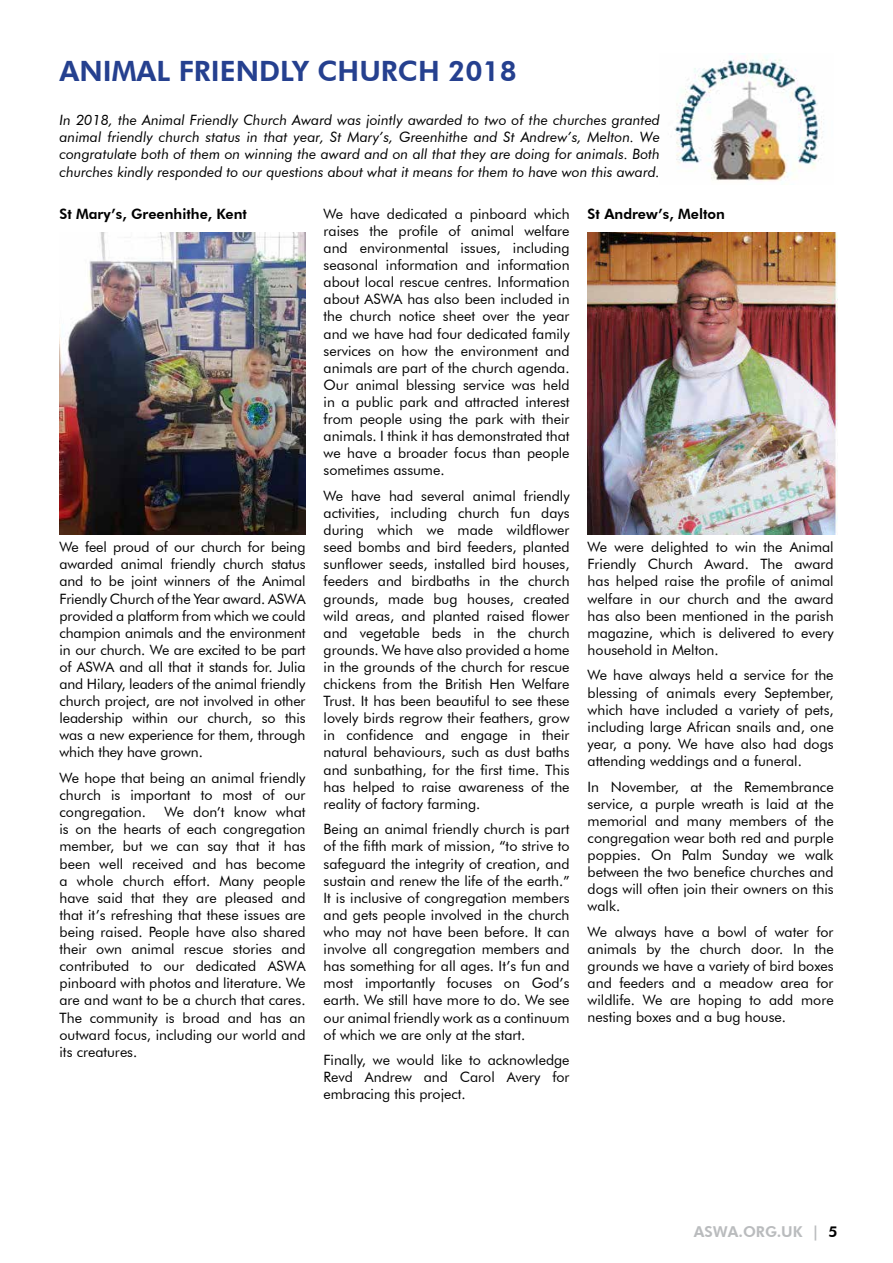
<style>
.page{position:relative;width:893px;height:1263px;background:#fff}
.page>*{position:absolute;margin:0;border:0;box-sizing:border-box;transform-origin:0 0}
.t1{font:800 28.05px "Futura BT";color:#25408f}
.t2{font:800 15px "Futura BT";color:#babcbe}
.t3{font:14.25px/17.1px "Futura BT";color:#000;text-align:justify}
.t4{font:italic 14.25px/17.1px "Futura BT";color:#000;text-align:justify}
.t5{font:800 14.25px "Futura BT";color:#000}
.s1{color:#000}
</style>
<div class="page">
<img style="left:674px;top:53px;width:150px;height:128px">
<img style="left:60px;top:233px;width:246px;height:301px">
<img style="left:588px;top:233px;width:250px;height:301px">
<h1 class="t1" style="left:60px;top:54px;width:459px">ANIMAL FRIENDLY CHURCH 2018</h1>
<p class="t4" style="left:60px;top:111px;width:602px">In 2018, the Animal Friendly Church Award was jointly awarded to two of the churches granted animal friendly church status in that year, St Mary’s, Greenhithe and St Andrew’s, Melton. We congratulate both of them on winning the award and on all that they are doing for animals. Both churches kindly responded to our questions about what it means for them to have won this award.</p>
<p class="t5" style="left:60px;top:205px;width:189px">St Mary’s, Greenhithe, Kent</p>
<p class="t3" style="left:60px;top:538px;width:248px">We feel proud of our church for being awarded animal friendly church status and to be joint winners of the Animal Friendly Church of the Year award. ASWA provided a platform from which we could champion animals and the environment in our church. We are excited to be part of ASWA and all that it stands for. Julia and Hilary, leaders of the animal friendly church project, are not involved in other leadership within our church, so this was a new experience for them, through which they have grown.</p>
<p class="t3" style="left:60px;top:769px;width:248px">We hope that being an animal friendly church is important to most of our congregation.</p>
<p class="t3" style="left:60px;top:803px;width:248px;text-indent:105px">We don’t know what is on the hearts of each congregation member, but we can say that it has been well received and has become a whole church effort. Many people have said that they are pleased and that it’s refreshing that these issues are being raised. People have also shared their own animal rescue stories and contributed to our dedicated ASWA pinboard with photos and literature. We are and want to be a church that cares.<br>The community is broad and has an outward focus, including our world and its creatures.</p>
<p class="t3" style="left:324px;top:205px;width:248px">We have dedicated a pinboard which raises the profile of animal welfare and environmental issues, including seasonal information and information about local rescue centres. Information about ASWA has also been included in the church notice sheet over the year and we have had four dedicated family services on how the environment and animals are part of the church agenda.<br>Our animal blessing service was held in a public park and attracted interest from people using the park with their animals. I think it has demonstrated that we have a broader focus than people sometimes assume.</p>
<p class="t3" style="left:324px;top:487px;width:248px">We have had several animal friendly activities, including church fun days during which we made wildflower seed bombs and bird feeders, planted sunflower seeds, installed bird houses, feeders and birdbaths in the church grounds, made bug houses, created wild areas, and planted raised flower and vegetable beds in the church grounds. We have also provided a home in the grounds of the church for rescue chickens from the British Hen Welfare Trust. It has been beautiful to see these lovely birds regrow their feathers, grow in confidence and engage in their natural behaviours, such as dust baths and sunbathing, for the first time. This has helped to raise awareness of the reality of factory farming.</p>
<p class="t3" style="left:324px;top:821px;width:248px">Being an animal friendly church is part of the fifth mark of mission, “to strive to safeguard the integrity of creation, and sustain and renew the life of the earth.” It is inclusive of congregation members and gets people involved in the church who may not have been before. It can involve all congregation members and has something for all ages. It’s fun and most importantly focuses on God’s earth. We still have more to do. We see our animal friendly work as a continuum of which we are only at the start.</p>
<p class="t3" style="left:324px;top:1051px;width:248px">Finally, we would like to acknowledge Revd Andrew and Carol Avery for embracing this project.</p>
<p class="t5" style="left:588px;top:205px;width:139px">St Andrew’s, Melton</p>
<p class="t3" style="left:588px;top:538px;width:248px">We were delighted to win the Animal Friendly Church Award. The award has helped raise the profile of animal welfare in our church and the award has also been mentioned in the parish magazine, which is delivered to every household in Melton.</p>
<p class="t3" style="left:588px;top:667px;width:248px">We have always held a service for the blessing of animals every September, which have included a variety of pets, including large African snails and, one year, a pony. We have also had dogs attending weddings and a funeral.</p>
<p class="t3" style="left:588px;top:778px;width:248px">In November, at the Remembrance service, a purple wreath is laid at the memorial and many members of the congregation wear both red and purple poppies. On Palm Sunday we walk between the two benefice churches and dogs will often join their owners on this walk.</p>
<p class="t3" style="left:588px;top:923px;width:248px">We always have a bowl of water for animals by the church door. In the grounds we have a variety of bird boxes and feeders and a meadow area for wildlife. We are hoping to add more nesting boxes and a bug house.</p>
<p class="t2" style="left:694px;top:1222px;width:145px">ASWA.ORG.UK | <span class="s1">5</span></p>
</div>
